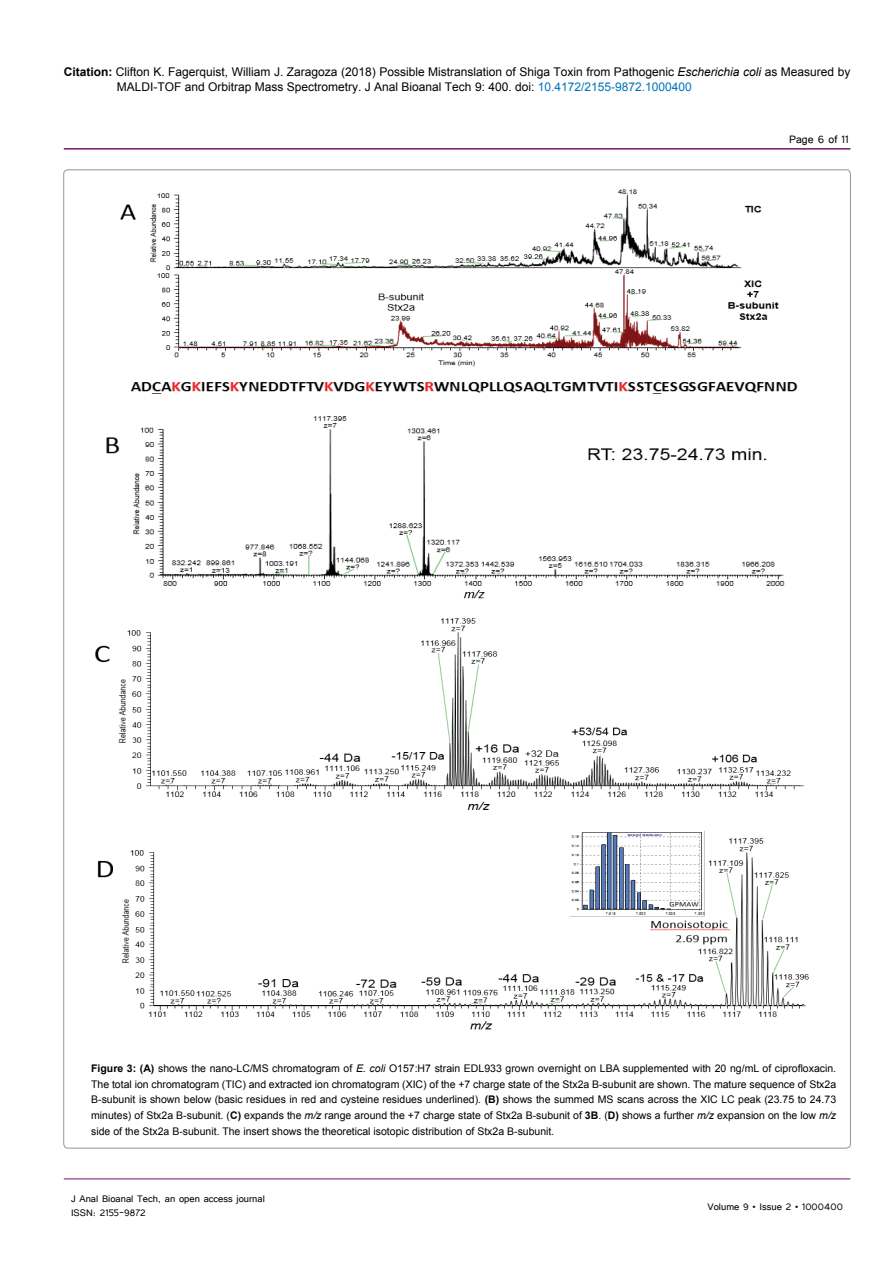
<style>
.page{position:relative;width:893px;height:1263px;background:#fff}
.page>*{position:absolute;margin:0;border:0;box-sizing:border-box;transform-origin:0 0}
.t1{font:13.5px "Tunga";color:#000}
.t2{font:12px/15px "Arial";color:#000}
.t3{font:12px/14.4px "Tunga";color:#000}
.t4{font:10.5px/15.8px "Arial";color:#000;text-align:justify}
.s1{font-weight:700}
.s2{font-style:italic}
.s3{color:#0072bc}
</style>
<div class="page">
<hr style="left:64px;top:148px;width:786px;height:2px;background:#741472">
<hr style="left:64px;top:1179px;width:786px;height:1px;background:#741472">
<img style="left:120px;top:189px;width:678px;height:205px">
<img style="left:106px;top:416px;width:679px;height:183px">
<img style="left:96px;top:618px;width:708px;height:192px">
<img style="left:97px;top:830px;width:712px;height:200px">
<p class="t2" style="left:117px;top:64px;width:735px;text-indent:-53px"><span class="s1">Citation:</span> Clifton K. Fagerquist, William J. Zaragoza (2018) Possible Mistranslation of Shiga Toxin from Pathogenic <span class="s2">Escherichia coli</span> as Measured by<br>MALDI-TOF and Orbitrap Mass Spectrometry. J Anal Bioanal Tech 9: 400. doi: <span class="s3">10.4172/2155-9872.1000400</span></p>
<p class="t1" style="left:789px;top:131px;width:61px">Page 6 of 11</p>
<p class="t4" style="left:91px;top:1060px;width:746px"><span class="s1">Figure 3: (A)</span> shows the nano-LC/MS chromatogram of <span class="s2">E. coli</span> O157:H7 strain EDL933 grown overnight on LBA supplemented with 20 ng/mL of ciprofloxacin.<br>The total ion chromatogram (TIC) and extracted ion chromatogram (XIC) of the +7 charge state of the Stx2a B-subunit are shown. The mature sequence of Stx2a B-subunit is shown below (basic residues in red and cysteine residues underlined). <span class="s1">(B)</span> shows the summed MS scans across the XIC LC peak (23.75 to 24.73 minutes) of Stx2a B-subunit. (<span class="s1">C)</span> expands the <span class="s2">m/z</span> range around the +7 charge state of Stx2a B-subunit of <span class="s1">3B</span>. (<span class="s1">D)</span> shows a further <span class="s2">m/z</span> expansion on the low <span class="s2">m/z </span>side of the Stx2a B-subunit. The insert shows the theoretical isotopic distribution of Stx2a B-subunit.</p>
<p class="t3" style="left:71px;top:1190px;width:195px">J Anal Bioanal Tech, an open access journal<br>ISSN: 2155-9872</p>
<p class="t3" style="left:707px;top:1199px;width:137px">Volume 9 • Issue 2 • 1000400</p>
</div>
